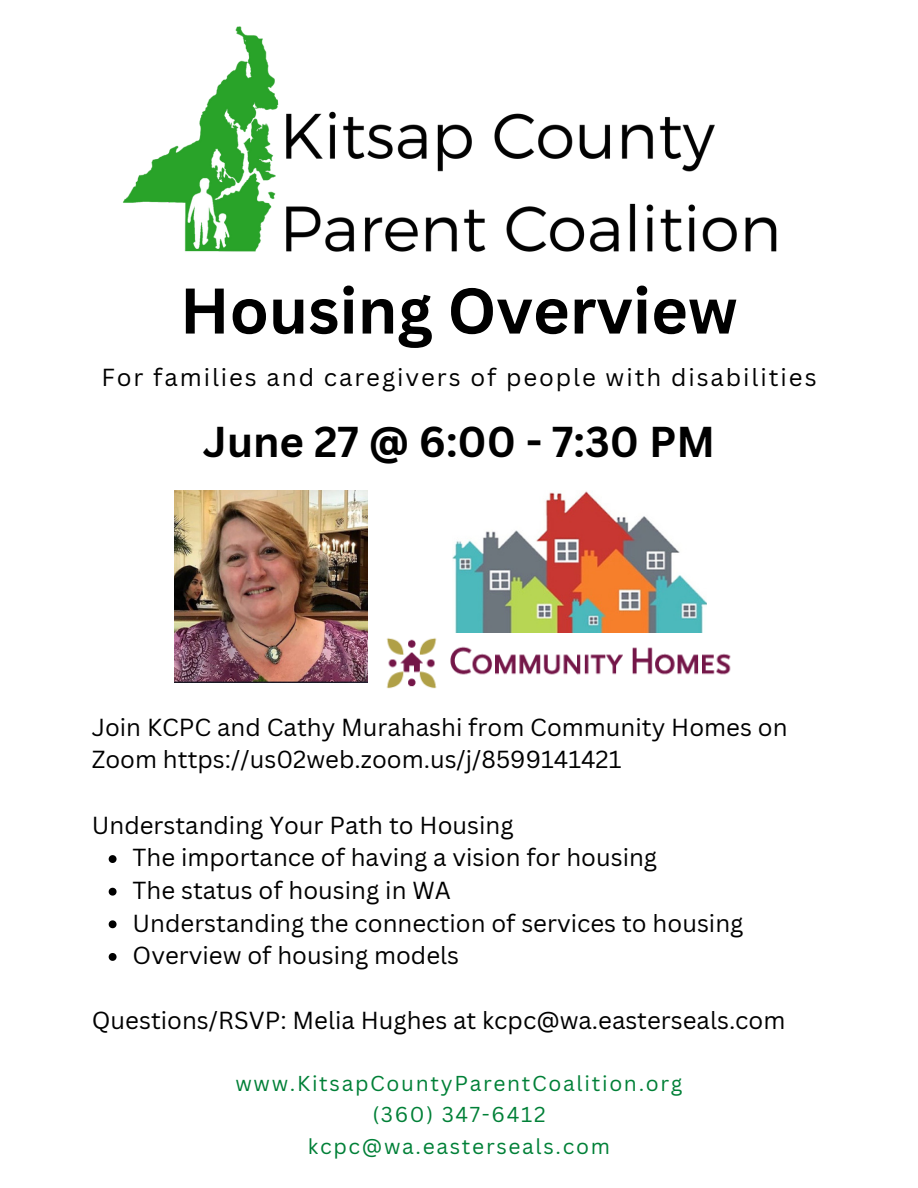
<style>
.page{position:relative;width:918px;height:1188px;background:#fff}
.page>*{position:absolute;margin:0;border:0;box-sizing:border-box;transform-origin:0 0}
.t1{font:700 63px "Canva Sans";color:#000}
.t2{font:700 42px "Canva Sans";color:#000}
.t3{font:24px/32.7px "Canva Sans";color:#000}
.t4{font:24px "Canva Sans";letter-spacing:.08em;color:#000}
.t5{font:21px "Canva Sans";letter-spacing:.08em;color:#008037}
</style>
<div class="page">
<img style="left:122px;top:26px;width:655px;height:226px">
<img style="left:386px;top:632px;width:345px;height:57px">
<img style="left:453px;top:491px;width:254px;height:141px">
<img style="left:175px;top:490px;width:192px;height:193px">
<svg style="left:109px;top:855px;width:8px;height:8px"></svg>
<svg style="left:109px;top:888px;width:8px;height:8px"></svg>
<svg style="left:109px;top:920px;width:8px;height:8px"></svg>
<svg style="left:109px;top:953px;width:8px;height:8px"></svg>
<p class="t1" style="left:180px;top:266px;width:559px">Housing Overview</p>
<p class="t4" style="left:101px;top:361px;width:717px">For families and caregivers of people with disabilities</p>
<p class="t2" style="left:203px;top:412px;width:514px">June 27 @ 6:00 - 7:30 PM</p>
<p class="t3" style="left:92px;top:710px;width:697px">Join KCPC and Cathy Murahashi from Community Homes on<br>Zoom https://us02web.zoom.us/j/8599141421</p>
<p class="t3" style="left:92px;top:808px;width:423px">Understanding Your Path to Housing</p>
<p class="t3" style="left:133px;top:841px;width:526px">The importance of having a vision for housing</p>
<p class="t3" style="left:133px;top:873px;width:320px">The status of housing in WA</p>
<p class="t3" style="left:133px;top:906px;width:612px">Understanding the connection of services to housing</p>
<p class="t3" style="left:133px;top:939px;width:328px">Overview of housing models</p>
<p class="t3" style="left:92px;top:1004px;width:695px">Questions/RSVP: Melia Hughes at kcpc@wa.easterseals.com</p>
<p class="t5" style="left:235px;top:1068px;width:449px">www.KitsapCountyParentCoalition.org</p>
<p class="t5" style="left:372px;top:1100px;width:175px">(360) 347-6412</p>
<p class="t5" style="left:308px;top:1131px;width:304px">kcpc@wa.easterseals.com</p>
</div>
